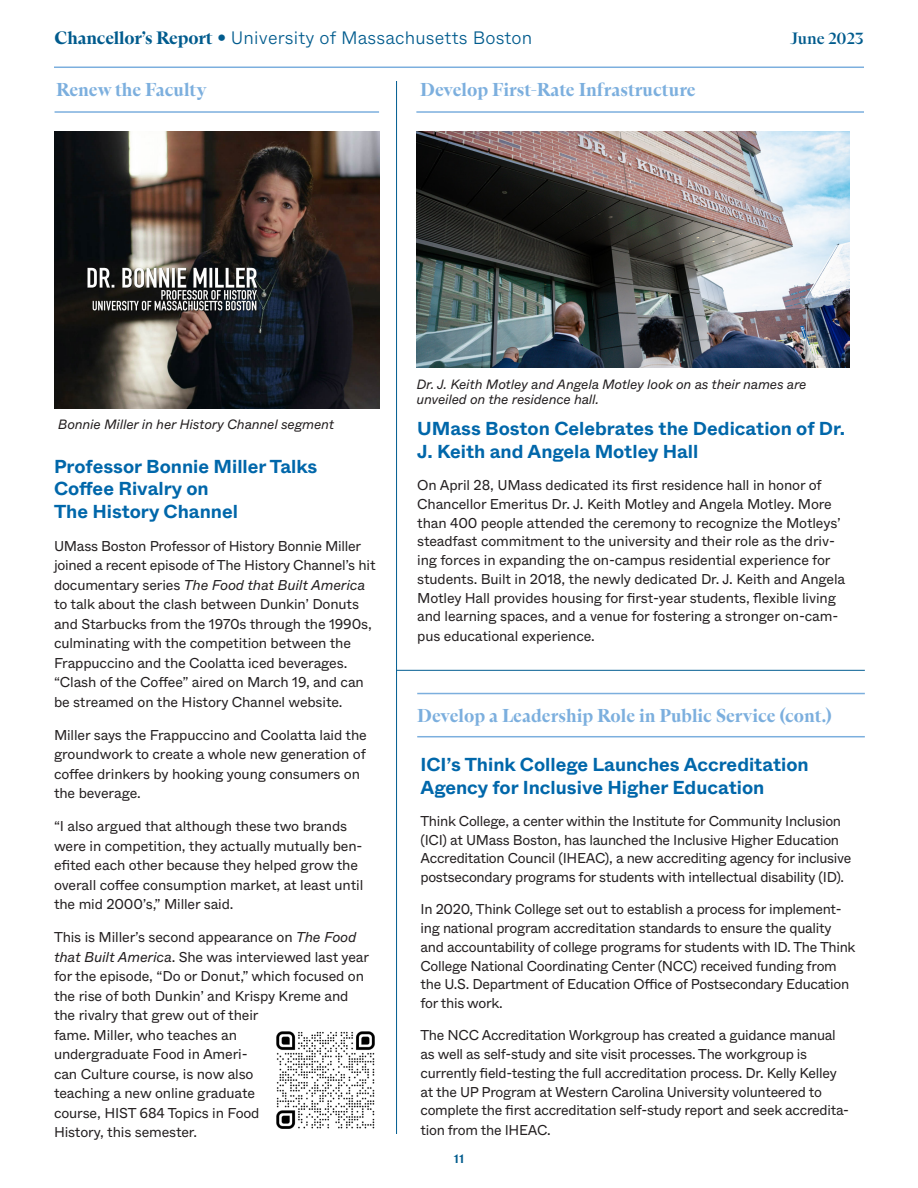
<style>
.page{position:relative;width:918px;height:1188px;background:#fff}
.page>*{position:absolute;margin:0;border:0;box-sizing:border-box;transform-origin:0 0}
.B_head_sw{font:700 18.75px/22.5px "ABC Whyte";color:#0067aa}
.section_head_sw{font:700 18.75px "ABC Arizona Serif";color:#7cafde}
.t1{font:300 18px "ABC Whyte";letter-spacing:.01em;color:#005b8d}
.t2{font:500 16.5px "ABC Arizona Serif";letter-spacing:-.01em;color:#005b8d}
.Body_Copy_sw{font:14.25px/19.5px "ABC Whyte";letter-spacing:-.015em;color:#231f20}
.t3{font:italic 13.5px/15px "ABC Whyte";letter-spacing:-.01em;color:#231f20}
.t4{font:700 12.75px "ABC Arizona Serif";color:#005b8d}
.s1{font-family:"ABC Arizona Serif";font-weight:700}
.s2{font-style:inherit}
.s3{font-style:italic}
</style>
<div class="page">
<hr style="left:54px;top:67px;width:810px;height:1px;background:#7cafde">
<hr style="left:55px;top:111px;width:324px;height:2px;background:#7cafde">
<hr style="left:416px;top:111px;width:448px;height:2px;background:#7cafde">
<img style="left:55px;top:131px;width:324px;height:277px">
<img style="left:416px;top:131px;width:433px;height:236px">
<hr style="left:396px;top:81px;width:1px;height:1053px;background:#005c91">
<hr style="left:417px;top:736px;width:448px;height:1px;background:#7cafde">
<hr style="left:397px;top:670px;width:468px;height:1px;background:#005c91">
<hr style="left:417px;top:693px;width:448px;height:1px;background:#7cafde">
<img style="left:276px;top:1031px;width:99px;height:98px">
<p class="t1" style="left:55px;top:27px;width:479px"><span class="s1">Chancellor’s Report</span> <span class="s2">•</span> University of Massachusetts Boston</p>
<p class="t2" style="left:790px;top:30px;width:75px">June 2023</p>
<p class="section_head_sw" style="left:56px;top:79px;width:152px">Renew the Faculty</p>
<p class="section_head_sw" style="left:420px;top:79px;width:277px">Develop First-Rate Infrastructure</p>
<p class="t3" style="left:58px;top:417px;width:278px">Bonnie Miller in her History Channel segment</p>
<p class="B_head_sw" style="left:54px;top:455px;width:265px">Professor Bonnie Miller Talks<br>Coffee Rivalry on</p>
<p class="B_head_sw" style="left:54px;top:500px;width:186px">The History Channel</p>
<p class="Body_Copy_sw" style="left:54px;top:536px;width:323px">UMass Boston Professor of History Bonnie Miller joined a recent episode of The History Channel’s hit documentary series <span class="s3">The Food that Built America </span>to talk about the clash between Dunkin’ Donuts and Starbucks from the 1970s through the 1990s, culminating with the competition between the Frappuccino and the Coolatta iced beverages. “Clash of the Coffee” aired on March 19, and can be streamed on the History Channel website.</p>
<p class="Body_Copy_sw" style="left:54px;top:725px;width:314px">Miller says the Frappuccino and Coolatta laid the groundwork to create a whole new generation of coffee drinkers by hooking young consumers on the beverage.</p>
<p class="Body_Copy_sw" style="left:54px;top:817px;width:311px">“I also argued that although these two brands were in competition, they actually mutually ben&shy;efited each other because they helped grow the overall coffee consumption market, at least until the mid 2000’s,” Miller said.</p>
<p class="Body_Copy_sw" style="left:54px;top:928px;width:317px">This is Miller’s second appearance on <span class="s3">The Food that Built America</span>. She was interviewed last year for the episode, “Do or Donut,” which focused on the rise of both Dunkin’ and Krispy Kreme and the rivalry that grew out of their<br>fame. Miller, who teaches an<br>undergraduate Food in Ameri-<br>can Culture course, is now also<br>teaching a new online graduate<br>course, HIST 684 Topics in Food<br>History, this semester.</p>
<p class="t3" style="left:416px;top:377px;width:392px">Dr. J. Keith Motley and Angela Motley look on as their names are unveiled on the residence hall.</p>
<p class="B_head_sw" style="left:417px;top:418px;width:429px">UMass Boston Celebrates the Dedication of Dr.<br>J. Keith and Angela Motley Hall</p>
<p class="Body_Copy_sw" style="left:417px;top:476px;width:430px;line-height:18.9px">On April 28, UMass dedicated its first residence hall in honor of Chancellor Emeritus Dr. J. Keith Motley and Angela Motley. More than 400 people attended the ceremony to recognize the Motleys’ steadfast commitment to the university and their role as the driv&shy;ing forces in expanding the on-campus residential experience for students. Built in 2018, the newly dedicated Dr. J. Keith and Angela Motley Hall provides housing for first-year students, flexible living and learning spaces, and a venue for fostering a stronger on-cam&shy;pus educational experience.</p>
<p class="section_head_sw" style="left:417px;top:705px;width:416px">Develop a Leadership Role in Public Service (cont.)</p>
<p class="B_head_sw" style="left:420px;top:754px;width:390px">ICI’s Think College Launches Accreditation<br>Agency for Inclusive Higher Education</p>
<p class="Body_Copy_sw" style="left:420px;top:812px;width:433px;line-height:18.8px">Think College, a center within the Institute for Community Inclusion (ICI) at UMass Boston, has launched the Inclusive Higher Education Accreditation Council (IHEAC), a new accrediting agency for inclusive postsecondary programs for students with intellectual disability (ID).</p>
<p class="Body_Copy_sw" style="left:420px;top:900px;width:437px;line-height:18.8px">In 2020, Think College set out to establish a process for implement&shy;ing national program accreditation standards to ensure the quality and accountability of college programs for students with ID. The Think College National Coordinating Center (NCC) received funding from the U.S. Department of Education Office of Postsecondary Education for this work.</p>
<p class="Body_Copy_sw" style="left:420px;top:1026px;width:417px">The NCC Accreditation Workgroup has created a guidance manual</p>
<p class="Body_Copy_sw" style="left:420px;top:1044px;width:388px">as well as self-study and site visit processes. The workgroup is</p>
<p class="Body_Copy_sw" style="left:420px;top:1063px;width:418px">currently field-testing the full accreditation process. Dr. Kelly Kelley</p>
<p class="Body_Copy_sw" style="left:420px;top:1082px;width:403px">at the UP Program at Western Carolina University volunteered to</p>
<p class="Body_Copy_sw" style="left:420px;top:1101px;width:430px">complete the first accreditation self-study report and seek accredita&shy;tion from the IHEAC.</p>
<p class="t4" style="left:454px;top:1152px;width:12px">11</p>
</div>
